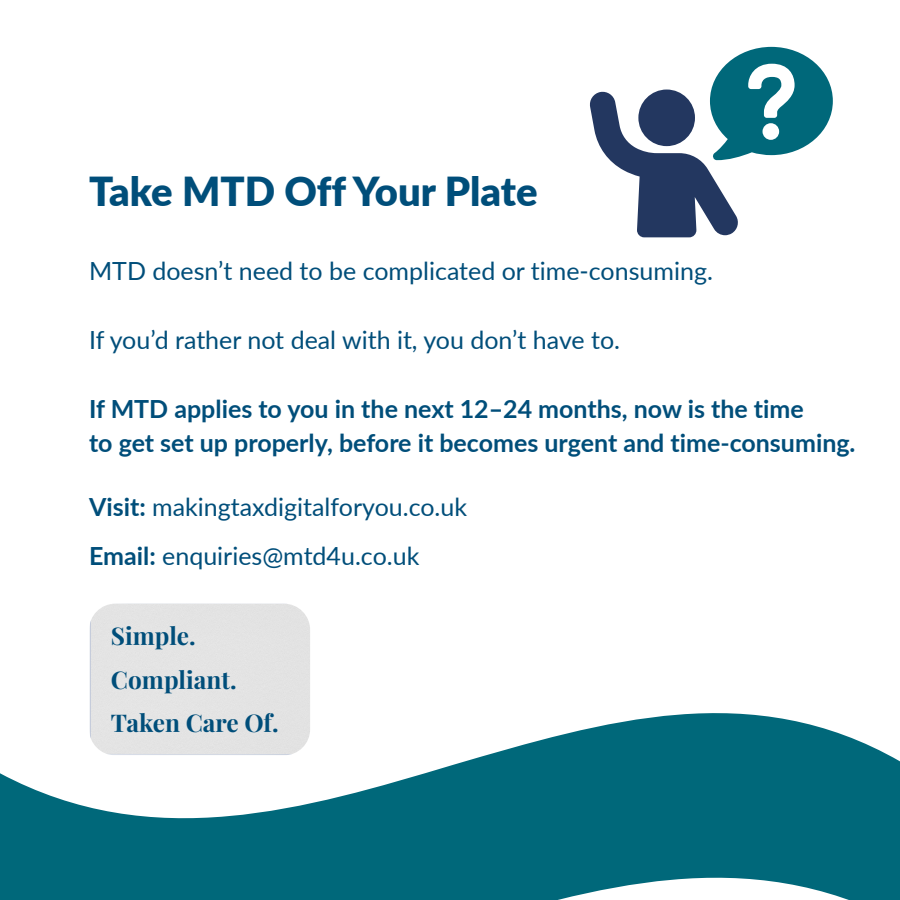
<style>
.page{position:relative;width:900px;height:900px;background:#fff}
.page>*{position:absolute;margin:0;border:0;box-sizing:border-box;transform-origin:0 0}
.t1{font:900 40px "Lato";color:#004e7a}
.t2{font:25px "Lato";color:#004e7a}
.t3{font:700 25px/34.5px "Lato";color:#004e7a}
.t4{font:700 24.4px "Playfair Display";color:#004e7a}
.s1{font-weight:700}
</style>
<div class="page">
<svg style="left:0;top:713px;width:900px;height:187px;fill:#00687a"></svg>
<svg style="left:590px;top:47px;width:243px;height:190px"></svg>
<div style="left:89px;top:604px;width:221px;height:151px;background:#e3e3e3;border-radius:26px"></div>
<h1 class="t1" style="left:89px;top:167px;width:450px">Take MTD Off Your Plate</h1>
<p class="t2" style="left:89px;top:255px;width:625px">MTD doesn’t need to be complicated or time-consuming.</p>
<p class="t2" style="left:89px;top:324px;width:533px">If you’d rather not deal with it, you don’t have to.</p>
<h2 class="t3" style="left:89px;top:391px;width:768px">If MTD applies to you in the next 12–24 months, now is the time<br>to get set up properly, before it becomes urgent and time-consuming.</h2>
<p class="t2" style="left:89px;top:491px;width:380px"><span class="s1">Visit:</span> makingtaxdigitalforyou.co.uk</p>
<p class="t2" style="left:89px;top:541px;width:332px"><span class="s1">Email:</span> enquiries@mtd4u.co.uk</p>
<h2 class="t4" style="left:111px;top:619px;width:86px">Simple.</h2>
<h2 class="t4" style="left:111px;top:662px;width:127px">Compliant.</h2>
<h2 class="t4" style="left:111px;top:706px;width:169px">Taken Care Of.</h2>
</div>
